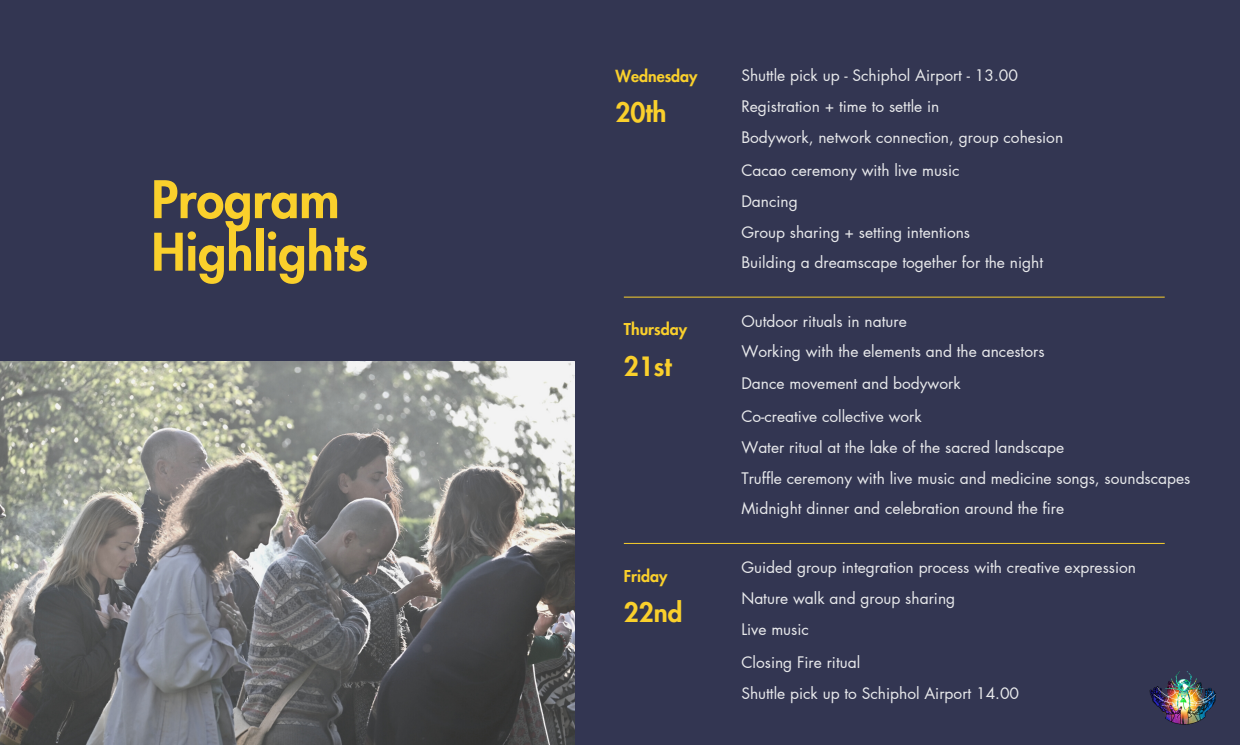
<style>
.page{position:relative;width:1240px;height:745px;background:#fff}
.page>*{position:absolute;margin:0;border:0;box-sizing:border-box;transform-origin:0 0}
.t1{font:800 50.38px/52.5px "Futura LT Pro";color:#fad02c}
.t2{font:800 26px "Futura LT Pro";color:#fad02c}
.t3{font:800 16px "Futura LT Pro";color:#fad02c}
.t4{font:15.62px "Futura LT Pro";color:#e9eaec}
</style>
<div class="page">
<div style="left:0;top:0;width:1240px;height:744px;background:#333652"></div>
<img style="left:0;top:361px;width:575px;height:383px">
<hr style="left:624px;top:296px;width:541px;height:1px;background:#fad02c">
<hr style="left:624px;top:543px;width:541px;height:1px;background:#fad02c">
<img style="left:1149px;top:671px;width:67px;height:54px">
<p class="t1" style="left:151px;top:175px;width:218px">Program<br>Highlights</p>
<p class="t3" style="left:615px;top:68px;width:84px">Wednesday</p>
<p class="t2" style="left:615px;top:100px;width:53px">20th</p>
<p class="t3" style="left:624px;top:322px;width:65px">Thursday</p>
<p class="t2" style="left:624px;top:354px;width:49px">21st</p>
<p class="t3" style="left:624px;top:568px;width:45px">Friday</p>
<p class="t2" style="left:624px;top:600px;width:60px">22nd</p>
<p class="t4" style="left:741px;top:68px;width:278px">Shuttle pick up - Schiphol Airport - 13.00</p>
<p class="t4" style="left:741px;top:99px;width:200px">Registration + time to settle in</p>
<p class="t4" style="left:741px;top:130px;width:323px">Bodywork, network connection, group cohesion</p>
<p class="t4" style="left:741px;top:163px;width:220px">Cacao ceremony with live music</p>
<p class="t4" style="left:741px;top:194px;width:58px">Dancing</p>
<p class="t4" style="left:741px;top:225px;width:230px">Group sharing + setting intentions</p>
<p class="t4" style="left:741px;top:255px;width:303px">Building a dreamscape together for the night</p>
<p class="t4" style="left:741px;top:314px;width:167px">Outdoor rituals in nature</p>
<p class="t4" style="left:741px;top:344px;width:305px">Working with the elements and the ancestors</p>
<p class="t4" style="left:741px;top:375px;width:221px">Dance movement and bodywork</p>
<p class="t4" style="left:741px;top:408px;width:182px">Co-creative collective work</p>
<p class="t4" style="left:741px;top:439px;width:324px">Water ritual at the lake of the sacred landscape</p>
<p class="t4" style="left:741px;top:471px;width:451px">Truffle ceremony with live music and medicine songs, soundscapes</p>
<p class="t4" style="left:741px;top:500px;width:324px">Midnight dinner and celebration around the fire</p>
<p class="t4" style="left:741px;top:560px;width:396px">Guided group integration process with creative expression</p>
<p class="t4" style="left:741px;top:590px;width:215px">Nature walk and group sharing</p>
<p class="t4" style="left:741px;top:621px;width:69px">Live music</p>
<p class="t4" style="left:741px;top:654px;width:120px">Closing Fire ritual</p>
<p class="t4" style="left:741px;top:686px;width:279px">Shuttle pick up to Schiphol Airport 14.00</p>
</div>
